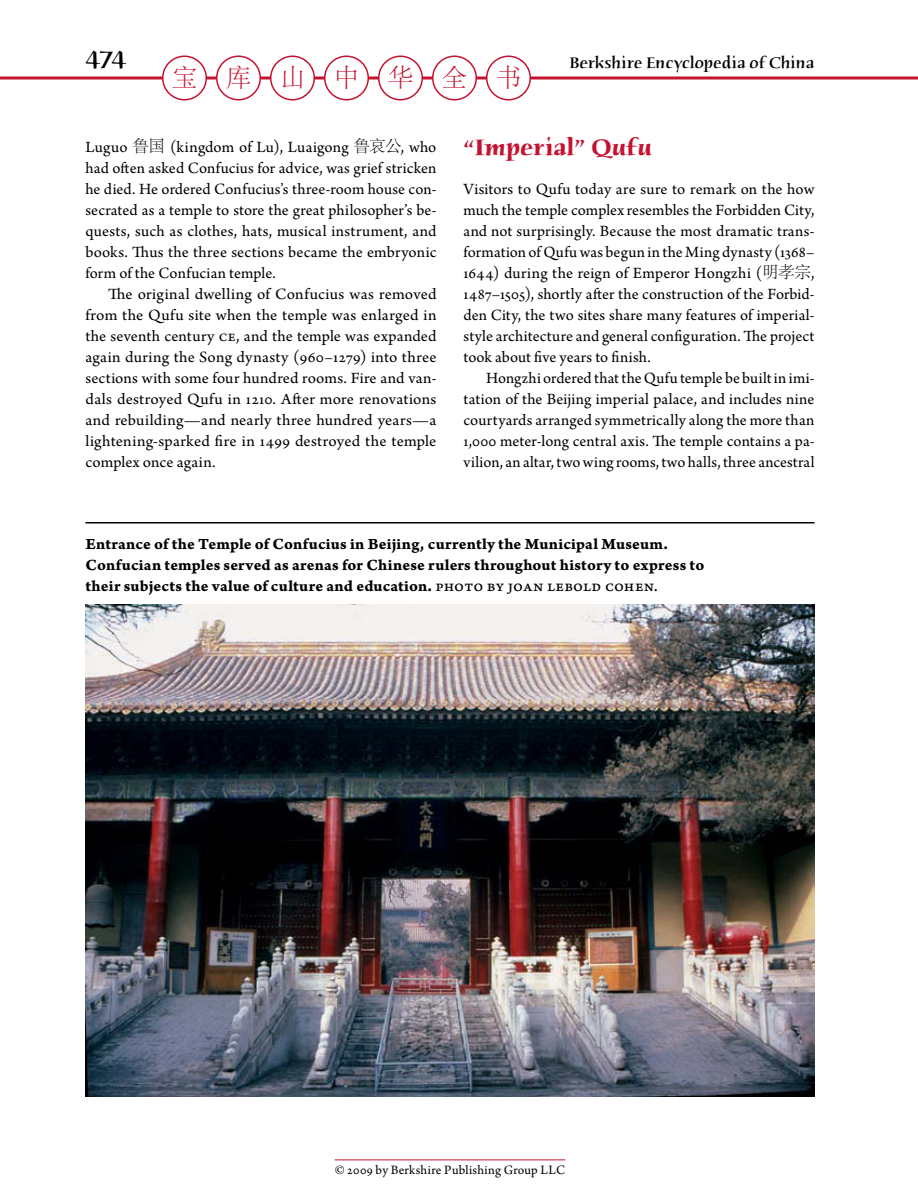
<style>
.page{position:relative;width:918px;height:1188px;background:#fff}
.page>*{position:absolute;margin:0;border:0;box-sizing:border-box;transform-origin:0 0}
.CircleGlyphsSmall{font:300 25.5px "Adobe Song Std";color:#c41230}
.Folio{font:500 25.5px "Humana Serif ITC Std";color:#000}
.AHead{font:700 24px "Humana Serif ITC Std";color:#c41230}
.TextFirst{font:16.5px/21px "Arno Pro";letter-spacing:.005em;color:#000;text-align:justify}
.Text{font:16.5px/21px "Arno Pro";letter-spacing:.015em;color:#000;text-align:justify}
.t1{font:16.5px/21px "Arno Pro Bold Caption";letter-spacing:.005em;color:#000}
.RunheadVerso{font:500 16.5px "Humana Serif ITC Std";letter-spacing:.005em;color:#000}
.PDFCopyright{font:13.5px "Arno Pro";letter-spacing:.02em;color:#000}
.s1{font-family:"Adobe Song Std";font-weight:300}
.s2{font-family:"Arno Pro Caption"}
</style>
<div class="page">
<svg style="left:0;top:76px;width:918px;height:4px;background:#d24d63"></svg>
<hr style="left:335px;top:1160px;width:230px;height:1px;background:#c41230">
<div style="left:163px;top:56px;width:43px;height:44px;background:#fff;border-radius:50%"></div>
<div style="left:162px;top:56px;width:45px;height:44px;border:2px solid #c41230;border-radius:50%"></div>
<div style="left:217px;top:56px;width:43px;height:44px;background:#fff;border-radius:50%"></div>
<div style="left:216px;top:56px;width:45px;height:44px;border:2px solid #c41230;border-radius:50%"></div>
<div style="left:271px;top:56px;width:43px;height:44px;background:#fff;border-radius:50%"></div>
<div style="left:270px;top:56px;width:45px;height:44px;border:2px solid #c41230;border-radius:50%"></div>
<div style="left:325px;top:56px;width:43px;height:44px;background:#fff;border-radius:50%"></div>
<div style="left:324px;top:56px;width:45px;height:44px;border:2px solid #c41230;border-radius:50%"></div>
<div style="left:379px;top:56px;width:43px;height:44px;background:#fff;border-radius:50%"></div>
<div style="left:378px;top:56px;width:45px;height:44px;border:2px solid #c41230;border-radius:50%"></div>
<div style="left:433px;top:56px;width:43px;height:44px;background:#fff;border-radius:50%"></div>
<div style="left:432px;top:56px;width:45px;height:44px;border:2px solid #c41230;border-radius:50%"></div>
<div style="left:487px;top:56px;width:43px;height:44px;background:#fff;border-radius:50%"></div>
<div style="left:486px;top:56px;width:45px;height:44px;border:2px solid #c41230;border-radius:50%"></div>
<hr style="left:86px;top:522px;width:728px;height:2px;background:#000">
<img style="left:86px;top:605px;width:728px;height:491px">
<p class="Folio" style="left:86px;top:45px;width:42px">474</p>
<p class="RunheadVerso" style="left:570px;top:53px;width:246px">Berkshire Encyclopedia of China</p>
<p class="CircleGlyphsSmall" style="left:172px;top:64px;width:27px">宝</p>
<p class="CircleGlyphsSmall" style="left:226px;top:64px;width:27px">库</p>
<p class="CircleGlyphsSmall" style="left:280px;top:64px;width:27px">山</p>
<p class="CircleGlyphsSmall" style="left:334px;top:64px;width:27px">中</p>
<p class="CircleGlyphsSmall" style="left:388px;top:64px;width:27px">华</p>
<p class="CircleGlyphsSmall" style="left:442px;top:64px;width:27px">全</p>
<p class="CircleGlyphsSmall" style="left:496px;top:64px;width:27px">书</p>
<p class="TextFirst" style="left:85px;top:137px;width:353px">Luguo <span class="s1">鲁国</span> (kingdom of Lu), Luaigong <span class="s1">鲁哀公</span>, who had often asked Confucius for advice, was grief stricken he died. He ordered Confucius’s three-room house con&shy;secrated as a temple to store the great philosopher’s be&shy;quests, such as clothes, hats, musical instrument, and books. Thus the three sections became the embryonic form of the Confucian temple.</p>
<p class="Text" style="left:85px;top:284px;width:353px;text-indent:23px">The original dwelling of Confucius was removed from the Qufu site when the temple was enlarged in the seventh century ce, and the temple was expanded again during the Song dynasty (960–1279) into three sections with some four hundred rooms. Fire and van&shy;dals destroyed Qufu in 1210. After more renovations and rebuilding—-and nearly three hundred years—-a lightening--sparked fire in 1499 destroyed the temple complex once again.</p>
<p class="AHead" style="left:464px;top:133px;width:190px">“Imperial” Qufu</p>
<p class="TextFirst" style="left:464px;top:179px;width:353px">Visitors to Qufu today are sure to remark on the how much the temple complex resembles the Forbidden City, and not surprisingly. Because the most dramatic trans&shy;formation of Qufu was begun in the Ming dynasty (1368– 1644) during the reign of Emperor Hongzhi (<span class="s1">明孝宗</span>, 1487–1505), shortly after the construction of the Forbid&shy;den City, the two sites share many features of imperial&shy;style architecture and general configuration. The project took about five years to finish.</p>
<p class="Text" style="left:464px;top:368px;width:353px;text-indent:22px">Hongzhi ordered that the Qufu temple be built in imi&shy;tation of the Beijing imperial palace, and includes nine courtyards arranged symmetrically along the more than 1,000 meter-long central axis. The temple contains a pa&shy;vilion, an altar, two wing rooms, two halls, three ancestral</p>
<p class="t1" style="left:86px;top:534px;width:620px">Entrance of the Temple of Confucius in Beijing, currently the Municipal Museum.<br>Confucian temples served as arenas for Chinese rulers throughout history to express to their subjects the value of culture and education. <span class="s2">Photo by Joan Lebold Cohen.</span></p>
<p class="PDFCopyright" style="left:335px;top:1162px;width:232px">© 2009 by Berkshire Publishing Group LLC</p>
</div>
